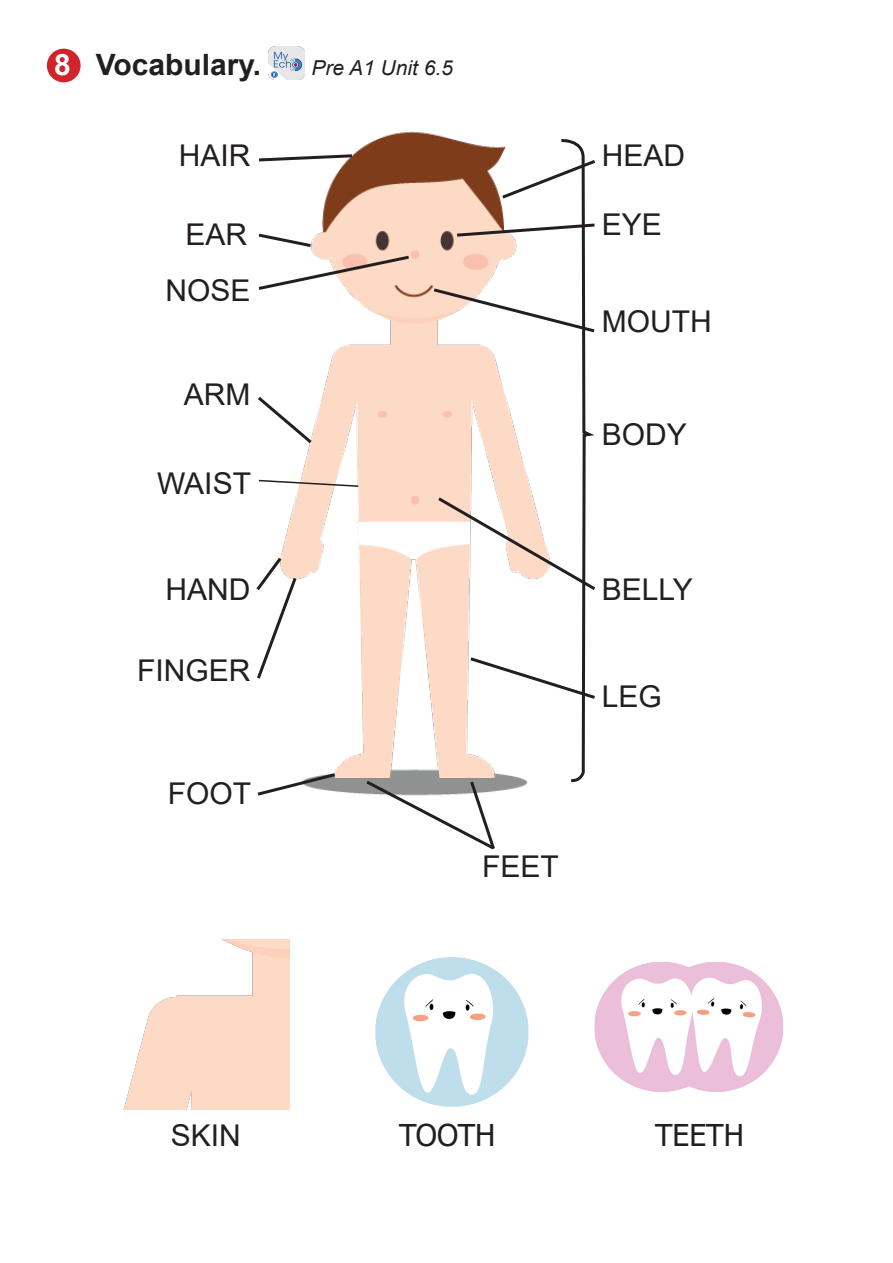
<style>
.page{position:relative;width:893px;height:1263px;background:#fff}
.page>*{position:absolute;margin:0;border:0;box-sizing:border-box;transform-origin:0 0}
.t1{font:30px "Arial";color:#231f20}
.t2{font:30px "Tahoma";color:#231f20}
.t3{font:700 29.4px "Arial";color:#231f20}
.t4{font:italic 20.55px "Arial";color:#231f20}
.s1{color:#fff}
</style>
<div class="page">
<div style="left:48px;top:49px;width:32px;height:33px;background:#d1232a;border-radius:50%"></div>
<div style="left:47px;top:49px;width:34px;height:33px;border:2px solid #d1232a;border-radius:50%"></div>
<img style="left:269px;top:46px;width:36px;height:34px">
<img style="left:281px;top:131px;width:252px;height:663px">
<svg style="left:561px;top:139px;width:34px;height:644px"></svg>
<svg style="left:454px;top:222px;width:141px;height:16px"></svg>
<svg style="left:499px;top:157px;width:96px;height:44px"></svg>
<svg style="left:431px;top:286px;width:164px;height:49px"></svg>
<svg style="left:259px;top:153px;width:96px;height:10px"></svg>
<svg style="left:258px;top:232px;width:154px;height:60px"></svg>
<svg style="left:258px;top:394px;width:57px;height:52px"></svg>
<svg style="left:258px;top:479px;width:102px;height:9px"></svg>
<svg style="left:363px;top:778px;width:134px;height:72px"></svg>
<svg style="left:435px;top:495px;width:161px;height:98px"></svg>
<svg style="left:467px;top:655px;width:128px;height:46px"></svg>
<svg style="left:256px;top:554px;width:43px;height:128px"></svg>
<svg style="left:257px;top:771px;width:81px;height:25px"></svg>
<img style="left:123px;top:939px;width:167px;height:171px">
<img style="left:594px;top:962px;width:189px;height:130px">
<img style="left:375px;top:957px;width:154px;height:150px">
<p class="t3" style="left:54px;top:44px;width:209px"><span class="s1">8</span> Vocabulary.</p>
<p class="t4" style="left:311px;top:54px;width:143px">Pre A1 Unit 6.5</p>
<p class="t1" style="left:179px;top:135px;width:73px">HAIR</p>
<p class="t1" style="left:602px;top:135px;width:85px">HEAD</p>
<p class="t1" style="left:185px;top:214px;width:63px">EAR</p>
<p class="t1" style="left:165px;top:270px;width:87px">NOSE</p>
<p class="t1" style="left:184px;top:374px;width:68px">ARM</p>
<p class="t1" style="left:157px;top:463px;width:95px">WAIST</p>
<p class="t1" style="left:165px;top:569px;width:86px">HAND</p>
<p class="t1" style="left:137px;top:649px;width:115px">FINGER</p>
<p class="t1" style="left:168px;top:773px;width:85px">FOOT</p>
<p class="t1" style="left:602px;top:204px;width:62px">EYE</p>
<p class="t1" style="left:602px;top:301px;width:111px">MOUTH</p>
<p class="t1" style="left:602px;top:413px;width:87px">BODY</p>
<p class="t1" style="left:602px;top:569px;width:93px">BELLY</p>
<p class="t1" style="left:602px;top:676px;width:62px">LEG</p>
<p class="t1" style="left:482px;top:846px;width:78px">FEET</p>
<p class="t1" style="left:171px;top:1115px;width:72px">SKIN</p>
<p class="t2" style="left:399px;top:1115px;width:98px">TOOTH</p>
<p class="t2" style="left:655px;top:1115px;width:90px">TEETH</p>
</div>
